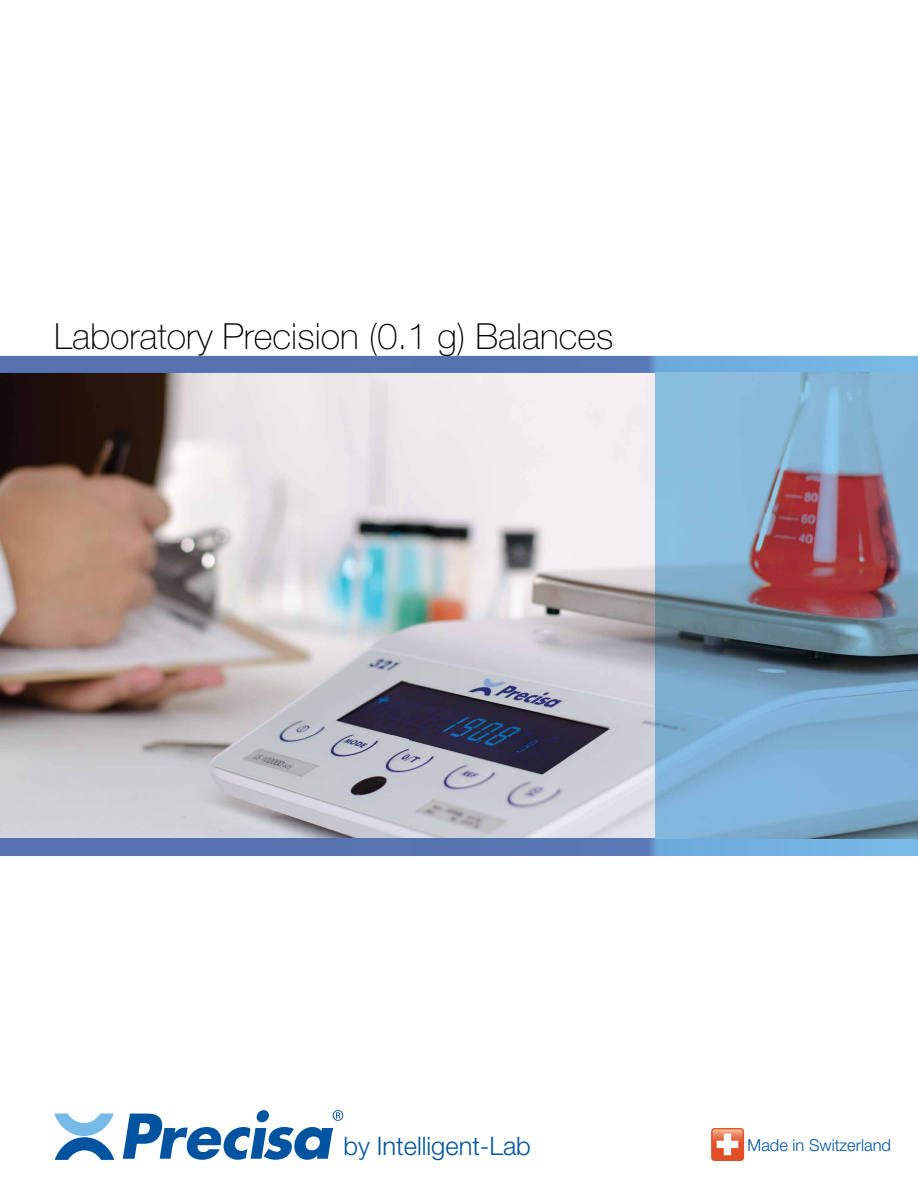
<style>
.page{position:relative;width:918px;height:1188px;background:#fff}
.page>*{position:absolute;margin:0;border:0;box-sizing:border-box;transform-origin:0 0}
.t1{font:100 36px "Helvetica Neue LT Pro";color:#000}
.t2{font:300 25.5px "Helvetica Neue LT Pro";color:#00559e}
.t3{font:300 16.5px "Helvetica Neue";color:#00559e}
</style>
<div class="page">
<img style="left:0;top:373px;width:655px;height:465px">
<svg style="left:54px;top:1113px;width:60px;height:47px"></svg>
<svg style="left:123px;top:1110px;width:220px;height:50px"></svg>
<div style="left:711px;top:1128px;width:33px;height:33px;background:#e04f26;border-radius:4px"></div>
<svg style="left:713px;top:1129px;width:30px;height:26px"></svg>
<img style="left:0;top:356px;width:918px;height:17px">
<img style="left:0;top:838px;width:918px;height:18px">
<img style="left:655px;top:373px;width:263px;height:465px">
<p class="t1" style="left:54px;top:316px;width:561px">Laboratory Precision (0.1 g) Balances</p>
<p class="t2" style="left:343px;top:1130px;width:189px">by Intelligent-Lab</p>
<p class="t3" style="left:748px;top:1135px;width:145px">Made in Switzerland</p>
</div>
